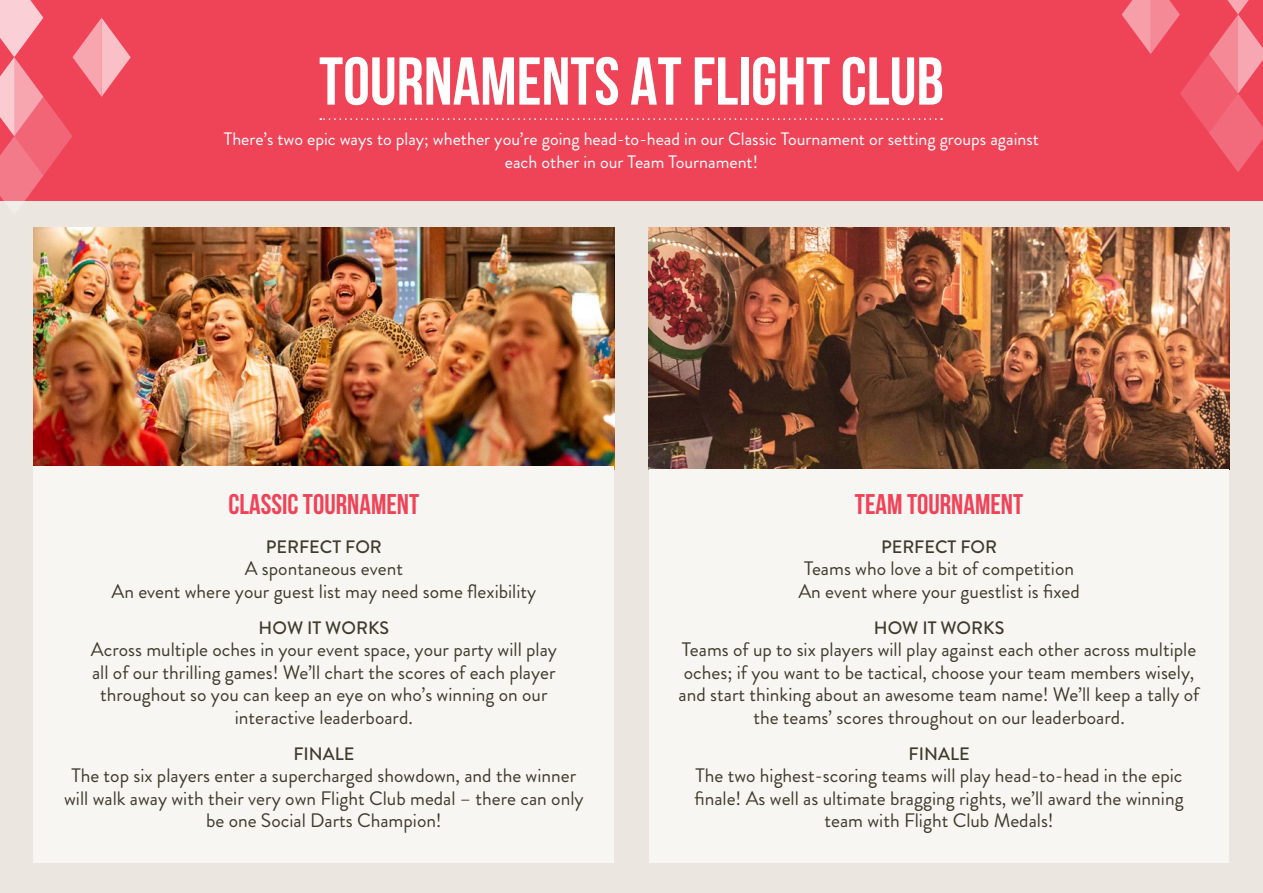
<style>
.page{position:relative;width:1263px;height:893px;background:#ebe7e0}
.page>*{position:absolute;margin:0;border:0;box-sizing:border-box;transform-origin:0 0}
.t1{font:700 67.5px "Bebas Neue";color:#fff}
.t2{font:700 28.5px "Bebas Neue";color:#ef4358}
.t3{font:19.5px/22.5px "Brandon Grotesque";color:#403b2c;text-align:center}
.t4{font:18px/22.5px "Brandon Grotesque";color:#fff;text-align:center}
.t5{font:500 18px "Brandon Grotesque";color:#403b2c}
</style>
<div class="page">
<div style="left:0;top:0;width:1263px;height:201px;background:#ef4358"></div>
<svg style="left:1122px;top:0;width:141px;height:172px"></svg>
<svg style="left:0;top:0;width:131px;height:201px"></svg>
<img style="left:34px;top:227px;width:580px;height:239px">
<img style="left:649px;top:227px;width:580px;height:242px">
<div style="left:649px;top:469px;width:580px;height:394px;background:#f7f6f3"></div>
<div style="left:34px;top:466px;width:580px;height:397px;background:#f7f6f3"></div>
<svg style="left:320px;top:118px;width:622px;height:2px"></svg>
<h1 class="t1" style="left:319px;top:42px;width:626px">TOURNAMENTS AT FLIGHT CLUB</h1>
<p class="t4" style="left:224px;top:130px;width:817px">There’s two epic ways to play; whether you’re going head-to-head in our Classic Tournament or setting groups against each other in our Team Tournament!</p>
<h2 class="t2" style="left:229px;top:487px;width:192px">CLASSIC TOURNAMENT</h2>
<p class="t5" style="left:266px;top:540px;width:118px">PERFECT FOR</p>
<p class="t3" style="left:111px;top:560px;width:426px">A spontaneous event<br>An event where your guest list may need some flexibility</p>
<p class="t5" style="left:259px;top:621px;width:132px">HOW IT WORKS</p>
<p class="t3" style="left:91px;top:641px;width:468px">Across multiple oches in your event space, your party will play all of our thrilling games! We’ll chart the scores of each player throughout so you can keep an eye on who’s winning on our interactive leaderboard.</p>
<p class="t5" style="left:293px;top:747px;width:63px">FINALE</p>
<p class="t3" style="left:64px;top:767px;width:521px">The top six players enter a supercharged showdown, and the winner will walk away with their very own Flight Club medal – there can only be one Social Darts Champion!</p>
<h2 class="t2" style="left:855px;top:487px;width:170px">TEAM TOURNAMENT</h2>
<p class="t5" style="left:881px;top:540px;width:118px">PERFECT FOR</p>
<p class="t3" style="left:798px;top:560px;width:283px;text-align:left">Teams who love a bit of competition<br>An event where your guestlist is fixed</p>
<p class="t5" style="left:874px;top:621px;width:132px">HOW IT WORKS</p>
<p class="t3" style="left:679px;top:641px;width:522px">Teams of up to six players will play against each other across multiple oches; if you want to be tactical, choose your team members wisely, and start thinking about an awesome team name! We’ll keep a tally of the teams’ scores throughout on our leaderboard.</p>
<p class="t5" style="left:908px;top:747px;width:63px">FINALE</p>
<p class="t3" style="left:694px;top:767px;width:491px">The two highest-scoring teams will play head-to-head in the epic finale! As well as ultimate bragging rights, we’ll award the winning team with Flight Club Medals!</p>
</div>
